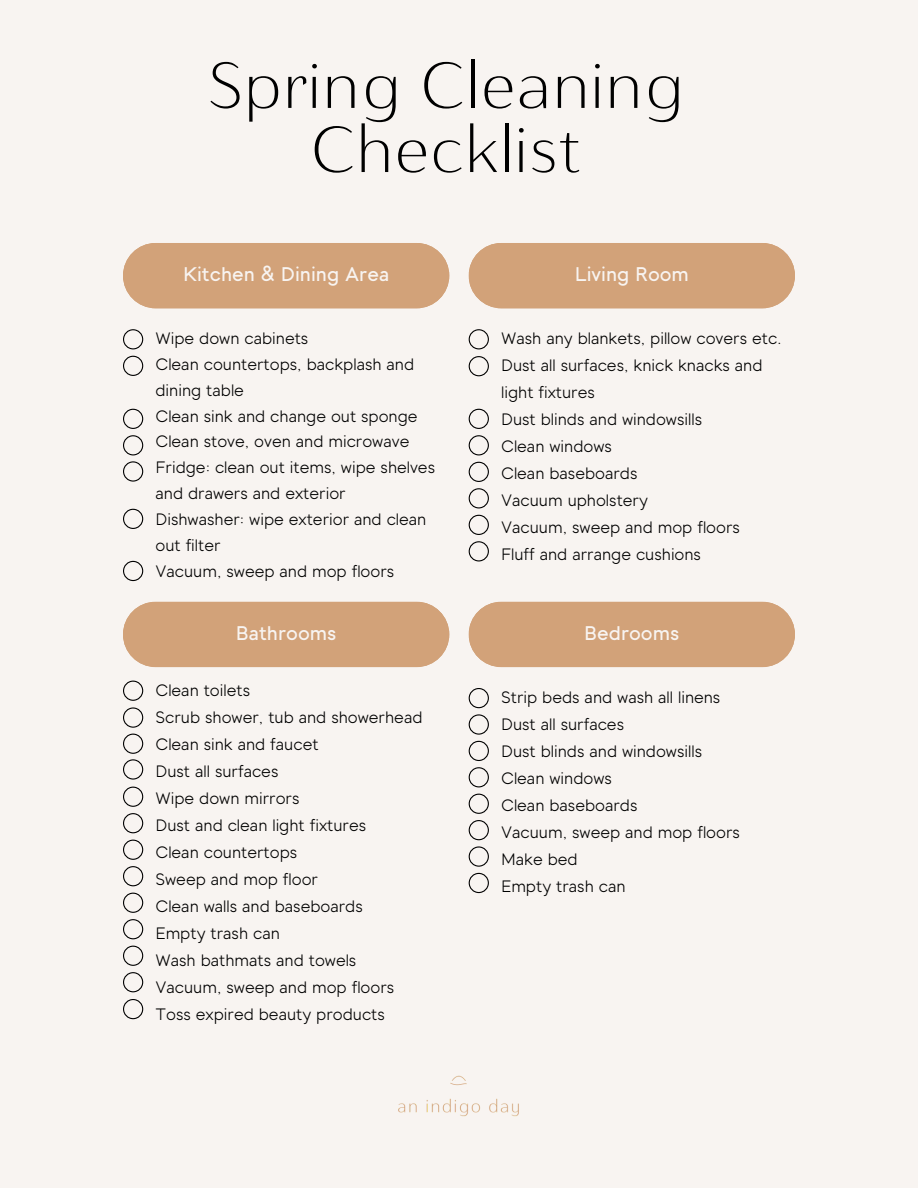
<style>
.page{position:relative;width:918px;height:1188px;background:#f8f4f1}
.page>*{position:absolute;margin:0;border:0;box-sizing:border-box;transform-origin:0 0}
.t1{font:64.95px/64.2px "Haboro Contrast Ext Thi";color:#000;text-align:center}
.t2{font:600 19.8px "Toma Sans";color:#f8f4f1}
.t3{font:16.5px/27px "Toma Sans";color:#000}
</style>
<div class="page">
<div style="left:123px;top:243px;width:326px;height:65px;background:#d2a279"></div>
<div style="left:123px;top:602px;width:326px;height:65px;background:#d2a279"></div>
<div style="left:469px;top:243px;width:326px;height:65px;background:#d2a279"></div>
<div style="left:469px;top:602px;width:326px;height:65px;background:#d2a279"></div>
<svg style="left:123px;top:329px;width:20px;height:20px"></svg>
<svg style="left:469px;top:329px;width:20px;height:20px"></svg>
<svg style="left:469px;top:688px;width:20px;height:20px"></svg>
<svg style="left:123px;top:681px;width:20px;height:20px"></svg>
<svg style="left:123px;top:356px;width:20px;height:20px"></svg>
<svg style="left:469px;top:714px;width:20px;height:21px"></svg>
<svg style="left:469px;top:741px;width:20px;height:20px"></svg>
<svg style="left:123px;top:409px;width:20px;height:20px"></svg>
<svg style="left:469px;top:409px;width:20px;height:20px"></svg>
<svg style="left:469px;top:767px;width:20px;height:20px"></svg>
<svg style="left:123px;top:435px;width:20px;height:20px"></svg>
<svg style="left:469px;top:435px;width:20px;height:20px"></svg>
<svg style="left:469px;top:794px;width:20px;height:20px"></svg>
<svg style="left:123px;top:787px;width:20px;height:20px"></svg>
<svg style="left:469px;top:462px;width:20px;height:20px"></svg>
<svg style="left:123px;top:813px;width:20px;height:20px"></svg>
<svg style="left:123px;top:461px;width:20px;height:21px"></svg>
<svg style="left:469px;top:488px;width:20px;height:20px"></svg>
<svg style="left:123px;top:840px;width:20px;height:20px"></svg>
<svg style="left:469px;top:515px;width:20px;height:20px"></svg>
<svg style="left:123px;top:866px;width:20px;height:20px"></svg>
<svg style="left:123px;top:509px;width:20px;height:20px"></svg>
<svg style="left:469px;top:541px;width:20px;height:20px"></svg>
<svg style="left:123px;top:893px;width:20px;height:20px"></svg>
<svg style="left:123px;top:919px;width:20px;height:20px"></svg>
<svg style="left:123px;top:946px;width:20px;height:20px"></svg>
<svg style="left:123px;top:972px;width:20px;height:20px"></svg>
<svg style="left:123px;top:999px;width:20px;height:20px"></svg>
<svg style="left:469px;top:356px;width:20px;height:20px"></svg>
<svg style="left:123px;top:734px;width:20px;height:46px"></svg>
<svg style="left:123px;top:561px;width:20px;height:20px"></svg>
<svg style="left:469px;top:820px;width:20px;height:20px"></svg>
<svg style="left:123px;top:707px;width:20px;height:21px"></svg>
<img style="left:398px;top:1075px;width:121px;height:42px">
<svg style="left:469px;top:846px;width:20px;height:21px"></svg>
<svg style="left:469px;top:873px;width:20px;height:20px"></svg>
<h1 class="t1" style="left:207px;top:54px;width:479px">Spring Cleaning<br>Checklist</h1>
<p class="t2" style="left:183px;top:262px;width:208px">Kitchen &amp; Dining Area</p>
<p class="t2" style="left:575px;top:262px;width:116px">Living Room</p>
<p class="t3" style="left:156px;top:325px;width:281px;line-height:25.8px">Wipe down cabinets<br>Clean countertops, backplash and dining table<br>Clean sink and change out sponge<br>Clean stove, oven and microwave<br>Fridge: clean out items, wipe shelves and drawers and exterior<br>Dishwasher: wipe exterior and clean out filter<br>Vacuum, sweep and mop floors</p>
<p class="t3" style="left:501px;top:325px;width:282px">Wash any blankets, pillow covers etc.<br>Dust all surfaces, knick knacks and light fixtures<br>Dust blinds and windowsills<br>Clean windows<br>Clean baseboards<br>Vacuum upholstery<br>Vacuum, sweep and mop floors<br>Fluff and arrange cushions</p>
<p class="t2" style="left:236px;top:621px;width:102px">Bathrooms</p>
<p class="t3" style="left:156px;top:677px;width:269px">Clean toilets<br>Scrub shower, tub and showerhead<br>Clean sink and faucet<br>Dust all surfaces<br>Wipe down mirrors<br>Dust and clean light fixtures<br>Clean countertops<br>Sweep and mop floor<br>Clean walls and baseboards<br>Empty trash can<br>Wash bathmats and towels<br>Vacuum, sweep and mop floors<br>Toss expired beauty products</p>
<p class="t2" style="left:584px;top:621px;width:97px">Bedrooms</p>
<p class="t3" style="left:501px;top:684px;width:240px">Strip beds and wash all linens<br>Dust all surfaces<br>Dust blinds and windowsills<br>Clean windows<br>Clean baseboards<br>Vacuum, sweep and mop floors<br>Make bed<br>Empty trash can</p>
</div>
